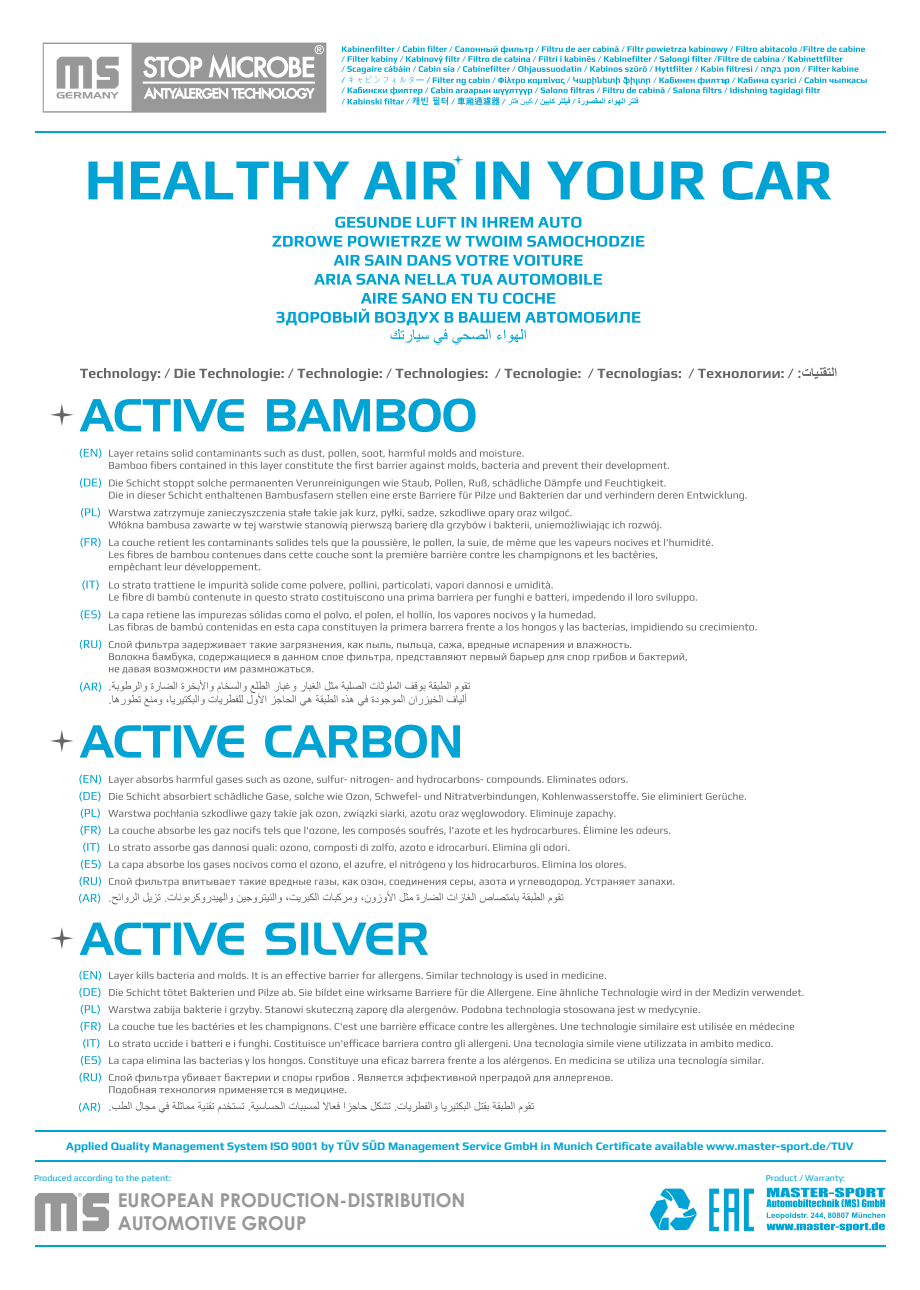
<style>
.page{position:relative;width:920px;height:1290px;background:#fff}
.page>*{position:absolute;margin:0;border:0;box-sizing:border-box;transform-origin:0 0}
.t1{font:700 19.05px/23.1px "Century Gothic";color:#989899}
.t2{font:700 11.55px "Play";color:#00a3d4}
.t3{font:9px "Play";color:#00a3d4}
</style>
<div class="page">
<hr style="left:35px;top:131px;width:850px;height:2px;background:#00a3d4">
<svg style="left:341px;top:46px;width:526px;height:59px"></svg>
<svg style="left:88px;top:161px;width:743px;height:94px"></svg>
<svg style="left:276px;top:255px;width:364px;height:90px"></svg>
<svg style="left:452px;top:154px;width:12px;height:11px"></svg>
<svg style="left:80px;top:367px;width:756px;height:14px"></svg>
<svg style="left:80px;top:398px;width:396px;height:34px"></svg>
<svg style="left:50px;top:404px;width:24px;height:22px"></svg>
<svg style="left:109px;top:449px;width:560px;height:22px"></svg>
<svg style="left:109px;top:479px;width:638px;height:22px"></svg>
<svg style="left:108px;top:509px;width:553px;height:22px"></svg>
<svg style="left:109px;top:539px;width:604px;height:33px"></svg>
<svg style="left:109px;top:581px;width:588px;height:22px"></svg>
<svg style="left:109px;top:611px;width:648px;height:22px"></svg>
<svg style="left:109px;top:641px;width:578px;height:33px"></svg>
<svg style="left:109px;top:680px;width:361px;height:26px"></svg>
<svg style="left:80px;top:448px;width:21px;height:10px"></svg>
<svg style="left:80px;top:478px;width:21px;height:10px"></svg>
<svg style="left:81px;top:508px;width:19px;height:10px"></svg>
<svg style="left:80px;top:538px;width:21px;height:9px"></svg>
<svg style="left:82px;top:580px;width:17px;height:10px"></svg>
<svg style="left:81px;top:610px;width:19px;height:10px"></svg>
<svg style="left:80px;top:640px;width:21px;height:9px"></svg>
<svg style="left:80px;top:682px;width:21px;height:10px"></svg>
<svg style="left:80px;top:725px;width:380px;height:33px"></svg>
<svg style="left:50px;top:730px;width:23px;height:22px"></svg>
<svg style="left:109px;top:775px;width:518px;height:10px"></svg>
<svg style="left:109px;top:792px;width:637px;height:10px"></svg>
<svg style="left:108px;top:809px;width:507px;height:10px"></svg>
<svg style="left:109px;top:825px;width:561px;height:11px"></svg>
<svg style="left:109px;top:843px;width:460px;height:10px"></svg>
<svg style="left:109px;top:860px;width:517px;height:10px"></svg>
<svg style="left:109px;top:877px;width:565px;height:27px"></svg>
<svg style="left:79px;top:775px;width:22px;height:9px"></svg>
<svg style="left:79px;top:792px;width:22px;height:9px"></svg>
<svg style="left:81px;top:809px;width:19px;height:9px"></svg>
<svg style="left:81px;top:826px;width:20px;height:9px"></svg>
<svg style="left:83px;top:843px;width:16px;height:9px"></svg>
<svg style="left:81px;top:860px;width:20px;height:9px"></svg>
<svg style="left:80px;top:877px;width:21px;height:9px"></svg>
<svg style="left:79px;top:894px;width:21px;height:9px"></svg>
<svg style="left:80px;top:922px;width:348px;height:33px"></svg>
<svg style="left:50px;top:927px;width:24px;height:22px"></svg>
<svg style="left:109px;top:971px;width:497px;height:10px"></svg>
<svg style="left:109px;top:988px;width:695px;height:10px"></svg>
<svg style="left:108px;top:1005px;width:592px;height:10px"></svg>
<svg style="left:109px;top:1022px;width:685px;height:10px"></svg>
<svg style="left:109px;top:1039px;width:664px;height:10px"></svg>
<svg style="left:109px;top:1056px;width:654px;height:10px"></svg>
<svg style="left:109px;top:1073px;width:503px;height:22px"></svg>
<svg style="left:109px;top:1101px;width:425px;height:12px"></svg>
<svg style="left:79px;top:971px;width:22px;height:9px"></svg>
<svg style="left:79px;top:988px;width:22px;height:9px"></svg>
<svg style="left:81px;top:1005px;width:19px;height:9px"></svg>
<svg style="left:81px;top:1022px;width:20px;height:9px"></svg>
<svg style="left:83px;top:1039px;width:16px;height:9px"></svg>
<svg style="left:81px;top:1056px;width:20px;height:9px"></svg>
<svg style="left:80px;top:1073px;width:21px;height:9px"></svg>
<svg style="left:79px;top:1102px;width:21px;height:10px"></svg>
<svg style="left:42px;top:42px;width:285px;height:71px"></svg>
<hr style="left:35px;top:1245px;width:850px;height:2px;background:#00a3d4">
<hr style="left:35px;top:1160px;width:850px;height:2px;background:#00a3d4">
<svg style="left:35px;top:1193px;width:74px;height:38px"></svg>
<svg style="left:709px;top:1188px;width:45px;height:43px"></svg>
<svg style="left:766px;top:1187px;width:119px;height:44px"></svg>
<svg style="left:650px;top:1188px;width:47px;height:43px"></svg>
<hr style="left:35px;top:1130px;width:850px;height:2px;background:#00a3d4">
<p class="t2" style="left:66px;top:1139px;width:789px">Applied Quality Management System ISO 9001 by TÜV SÜD Management Service GmbH in Munich Certificate available www.master-sport.de/TUV</p>
<p class="t3" style="left:766px;top:1173px;width:81px">Product / Warranty:</p>
<p class="t3" style="left:34px;top:1173px;width:139px">Produced according to the patent:</p>
<h1 class="t1" style="left:118px;top:1190px;width:349px">EUROPEAN PRODUCTION-DISTRIBUTION<br>AUTOMOTIVE GROUP</h1>
</div>
